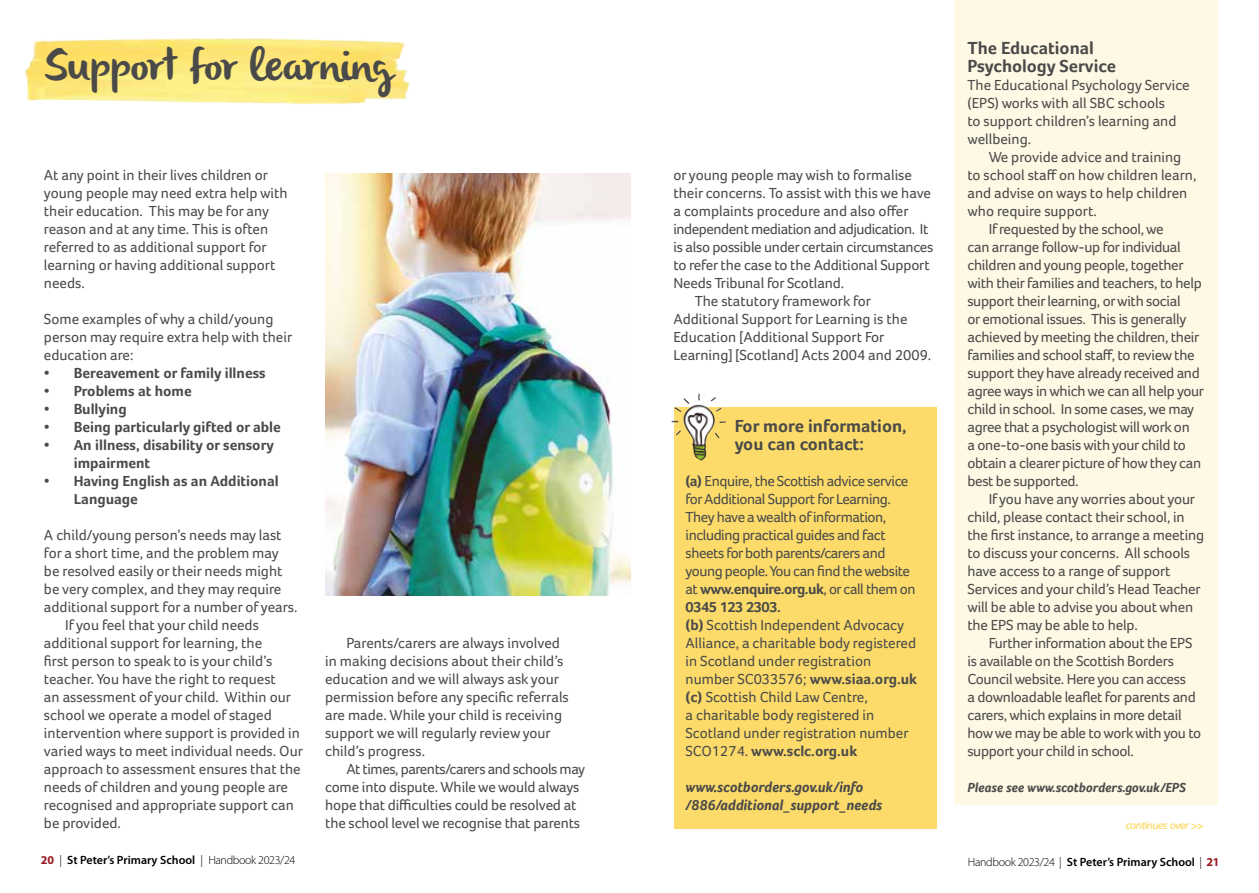
<style>
.page{position:relative;width:1259px;height:893px;background:#fff}
.page>*{position:absolute;margin:0;border:0;box-sizing:border-box;transform-origin:0 0}
.t1{font:45px "olivier";color:#4a4a49}
.t2{font:700 18px/18px "Foco";color:#4a4a49}
.t3{font:15px/18px "Foco";letter-spacing:-.01em;color:#4a4a49}
.t4{font:700 15px/18px "Foco";color:#4a4a49}
.t5{font:italic 700 15px/18px "Foco";color:#4a4a49}
.t6{font:15px "Foco";letter-spacing:-.03em;color:#4a4a49}
.t7{font:italic 700 13.5px "Foco";letter-spacing:-.005em;color:#4a4a49}
.t8{font:600 12px "Myriad Pro";color:#000}
.t9{font:300 12px "Myriad Pro";color:#000}
.t10{font:italic 300 10.5px "Frutiger";letter-spacing:-.02em;color:#fcdb6a}
.s1{font-weight:700}
.s2{font-weight:300}
.s3{font-weight:300;font-size:10.5px}
.s4{font-size:10.5px}
.s5{font-family:"Bree";font-weight:700;color:#9b1921}
.s6{font-weight:700;color:#9b1921}
</style>
<div class="page">
<img style="left:325px;top:173px;width:306px;height:423px">
<img style="left:25px;top:38px;width:385px;height:66px">
<div style="left:673px;top:407px;width:263px;height:422px;background:#fcdb6a"></div>
<div style="left:954px;top:0;width:263px;height:805px;background:#fff8e5"></div>
<img style="left:671px;top:393px;width:54px;height:69px">
<h1 class="t1" style="left:44px;top:40px;width:349px">Support for learning</h1>
<p class="t3" style="left:44px;top:166px;width:245px">At any point in their lives children or young people may need extra help with their education. This may be for any reason and at any time. This is often referred to as additional support for learning or having additional support needs.</p>
<p class="t3" style="left:44px;top:310px;width:250px">Some examples of why a child/young person may require extra help with their education are:</p>
<p class="t4" style="left:44px;top:364px;width:223px">• Bereavement or family illness</p>
<p class="t4" style="left:44px;top:382px;width:149px">• Problems at home</p>
<p class="t4" style="left:44px;top:400px;width:84px">• Bullying</p>
<p class="t4" style="left:44px;top:418px;width:238px">• Being particularly gifted or able</p>
<p class="t4" style="left:74px;top:436px;width:202px;text-indent:-30px">• An illness, disability or sensory impairment</p>
<p class="t4" style="left:74px;top:472px;width:207px;text-indent:-30px">• Having English as an Additional<br>Language</p>
<p class="t3" style="left:44px;top:526px;width:239px">A child/young person’s needs may last</p>
<p class="t3" style="left:44px;top:544px;width:236px">for a short time, and the problem may</p>
<p class="t3" style="left:44px;top:562px;width:240px">be resolved easily or their needs might</p>
<p class="t3" style="left:44px;top:580px;width:239px">be very complex, and they may require</p>
<p class="t3" style="left:44px;top:598px;width:255px">additional support for a number of years.</p>
<p class="t3" style="left:65px;top:616px;width:195px">If you feel that your child needs</p>
<p class="t3" style="left:44px;top:634px;width:220px">additional support for learning, the</p>
<p class="t3" style="left:44px;top:652px;width:230px">first person to speak to is your child’s</p>
<p class="t3" style="left:44px;top:670px;width:233px">teacher. You have the right to request</p>
<p class="t3" style="left:44px;top:688px;width:248px">an assessment of your child. Within our</p>
<p class="t3" style="left:44px;top:706px;width:229px">school we operate a model of staged</p>
<p class="t3" style="left:44px;top:724px;width:257px">intervention where support is provided in</p>
<p class="t3" style="left:44px;top:742px;width:260px">varied ways to meet individual needs. Our</p>
<p class="t3" style="left:44px;top:760px;width:258px">approach to assessment ensures that the</p>
<p class="t3" style="left:44px;top:778px;width:246px">needs of children and young people are</p>
<p class="t3" style="left:44px;top:796px;width:251px">recognised and appropriate support can</p>
<p class="t3" style="left:44px;top:814px;width:78px">be provided.</p>
<p class="t3" style="left:325px;top:634px;width:245px;text-indent:21px">Parents/carers are always involved in making decisions about their child’s education and we will always ask your permission before any specific referrals are made. While your child is receiving support we will regularly review your child’s progress.</p>
<p class="t3" style="left:325px;top:760px;width:261px;text-indent:21px">At times, parents/carers and schools may come into dispute. While we would always hope that difficulties could be resolved at the school level we recognise that parents</p>
<p class="t3" style="left:673px;top:166px;width:240px">or young people may wish to formalise</p>
<p class="t3" style="left:673px;top:184px;width:259px">their concerns. To assist with this we have</p>
<p class="t3" style="left:673px;top:202px;width:237px">a complaints procedure and also offer</p>
<p class="t6" style="left:673px;top:220px;width:256px">independent mediation and adjudication. It</p>
<p class="t3" style="left:673px;top:238px;width:261px">is also possible under certain circumstances</p>
<p class="t3" style="left:673px;top:256px;width:258px">to refer the case to the Additional Support</p>
<p class="t3" style="left:673px;top:274px;width:172px">Needs Tribunal for Scotland.</p>
<p class="t3" style="left:694px;top:292px;width:178px">The statutory framework for</p>
<p class="t3" style="left:673px;top:310px;width:235px">Additional Support for Learning is the</p>
<p class="t3" style="left:673px;top:328px;width:212px">Education [Additional Support For</p>
<p class="t3" style="left:673px;top:346px;width:259px">Learning] [Scotland] Acts 2004 and 2009.</p>
<p class="t2" style="left:734px;top:417px;width:173px">For more information, you can contact:</p>
<p class="t3" style="left:685px;top:472px;width:233px"><span class="s1">(a)</span> Enquire, the Scottish advice service for Additional Support for Learning.<br>They have a wealth of information, including practical guides and fact sheets for both parents/carers and young people. You can find the website at <span class="s1">www.enquire.org.uk</span>, or call them on <span class="s1">0345 123 2303.<br>(b)</span> Scottish Independent Advocacy Alliance, a charitable body registered in Scotland under registration number SC033576; <span class="s1">www.siaa.org.uk (c)</span> Scottish Child Law Centre,<br>a charitable body registered in Scotland under registration number SCO1274. <span class="s1">www.sclc.org.uk</span></p>
<p class="t5" style="left:685px;top:778px;width:198px">www.scotborders.gov.uk/info /886/additional_support_needs</p>
<p class="t2" style="left:967px;top:39px;width:150px">The Educational<br>Psychology Service</p>
<p class="t3" style="left:967px;top:76px;width:224px">The Educational Psychology Service (EPS) works with all SBC schools<br>to support children’s learning and wellbeing.</p>
<p class="t3" style="left:988px;top:148px;width:194px">We provide advice and training</p>
<p class="t3" style="left:967px;top:166px;width:230px">to school staff on how children learn,</p>
<p class="t3" style="left:967px;top:184px;width:221px">and advise on ways to help children</p>
<p class="t3" style="left:967px;top:202px;width:131px">who require support.</p>
<p class="t3" style="left:988px;top:220px;width:176px">If requested by the school, we</p>
<p class="t3" style="left:967px;top:238px;width:215px">can arrange follow-up for individual</p>
<p class="t3" style="left:967px;top:256px;width:218px">children and young people, together</p>
<p class="t3" style="left:967px;top:274px;width:236px">with their families and teachers, to help</p>
<p class="t3" style="left:967px;top:292px;width:215px">support their learning, or with social</p>
<p class="t3" style="left:967px;top:310px;width:220px">or emotional issues. This is generally</p>
<p class="t3" style="left:967px;top:328px;width:233px">achieved by meeting the children, their</p>
<p class="t3" style="left:967px;top:346px;width:229px">families and school staff, to review the</p>
<p class="t3" style="left:967px;top:364px;width:234px">support they have already received and</p>
<p class="t3" style="left:967px;top:382px;width:238px">agree ways in which we can all help your</p>
<p class="t3" style="left:967px;top:400px;width:228px">child in school. In some cases, we may</p>
<p class="t3" style="left:967px;top:418px;width:224px">agree that a psychologist will work on</p>
<p class="t3" style="left:967px;top:436px;width:220px">a one-to-one basis with your child to</p>
<p class="t3" style="left:967px;top:454px;width:235px">obtain a clearer picture of how they can</p>
<p class="t3" style="left:967px;top:472px;width:113px">best be supported.</p>
<p class="t3" style="left:988px;top:490px;width:208px">If you have any worries about your</p>
<p class="t3" style="left:967px;top:508px;width:219px">child, please contact their school, in</p>
<p class="t3" style="left:967px;top:526px;width:238px">the first instance, to arrange a meeting</p>
<p class="t3" style="left:967px;top:544px;width:224px">to discuss your concerns. All schools</p>
<p class="t3" style="left:967px;top:562px;width:204px">have access to a range of support</p>
<p class="t3" style="left:967px;top:580px;width:235px">Services and your child’s Head Teacher</p>
<p class="t3" style="left:967px;top:598px;width:227px">will be able to advise you about when</p>
<p class="t3" style="left:967px;top:616px;width:172px">the EPS may be able to help.</p>
<p class="t3" style="left:988px;top:634px;width:205px">Further information about the EPS</p>
<p class="t3" style="left:967px;top:652px;width:208px">is available on the Scottish Borders</p>
<p class="t3" style="left:967px;top:670px;width:220px">Council website. Here you can access</p>
<p class="t3" style="left:967px;top:688px;width:230px">a downloadable leaflet for parents and</p>
<p class="t3" style="left:967px;top:706px;width:216px">carers, which explains in more detail</p>
<p class="t3" style="left:967px;top:724px;width:235px">how we may be able to work with you to</p>
<p class="t3" style="left:967px;top:742px;width:168px">support your child in school.</p>
<p class="t7" style="left:967px;top:779px;width:220px">Please see www.scotborders.gov.uk/EPS</p>
<p class="t10" style="left:1125px;top:820px;width:79px">continues over &gt;&gt;</p>
<p class="t8" style="left:967px;top:852px;width:252px"><span class="s2">Handbook 2018/19</span> <span class="s3">|</span> St Peter’s Primary Schoo<span class="s4">l</span> <span class="s2">|</span> <span class="s5">15</span></p>
<p class="t8" style="left:41px;top:853px;width:257px"><span class="s6">20</span><span class="s5">14</span> <span class="s2">|</span> <span class="s3">|</span> St Peter’s Primary School <span class="s2">|</span><span class="s3">|</span> <span class="s2">Handbook 2018/19</span></p>
<p class="t9" style="left:269px;top:853px;width:28px">23 24</p>
<p class="t8" style="left:968px;top:855px;width:253px"><span class="s2">Handbook 2023/24 |</span> St Peter’s Primary School <span class="s2">|</span> <span class="s6">21</span></p>
</div>
